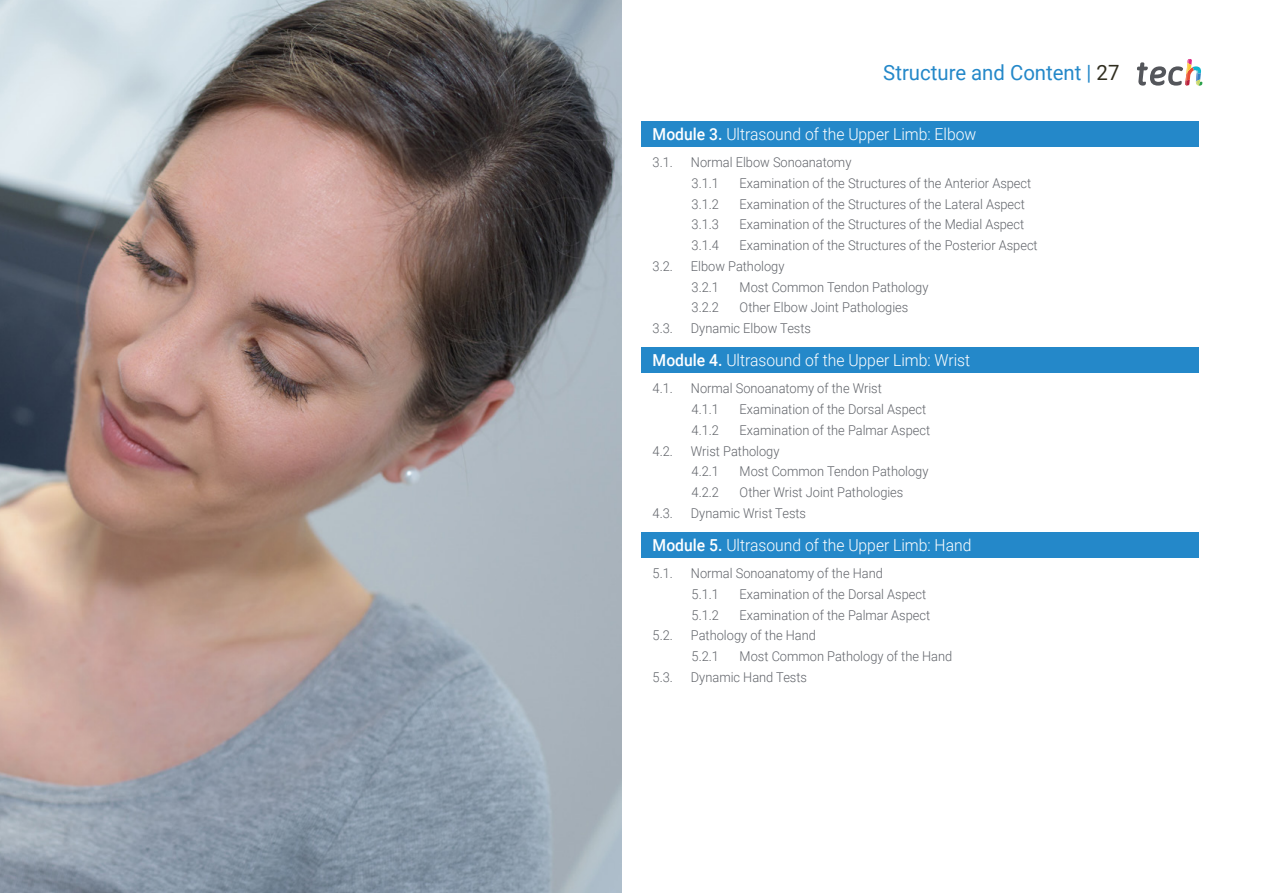
<style>
.page{position:relative;width:1263px;height:893px;background:#fff}
.page>*{position:absolute;margin:0;border:0;box-sizing:border-box;transform-origin:0 0}
.t1{font:21px "Roboto";color:#2488c9}
.t2{font:300 16.5px "Roboto";color:#fff;scale:.95 1}
.t3{font:300 13.5px/20.7px "Roboto";color:#61646a;scale:.95 1}
.s1{color:#312e20}
.s2{font-weight:500}
</style>
<div class="page">
<svg style="left:1137px;top:59px;width:65px;height:27px"></svg>
<div style="left:642px;top:121px;width:557px;height:25px;background:#2488c9"></div>
<div style="left:642px;top:347px;width:557px;height:25px;background:#2488c9"></div>
<div style="left:642px;top:532px;width:557px;height:25px;background:#2488c9"></div>
<img style="left:0;top:0;width:622px;height:893px">
<h1 class="t1" style="left:883px;top:57px;width:238px">Structure and Content | <span class="s1">27</span></h1>
<p class="t2" style="left:653px;top:123px;width:342px"><span class="s2">Module 3.</span> Ultrasound of the Upper Limb: Elbow</p>
<p class="t3" style="left:653px;top:151px;width:23px">3.1.</p>
<p class="t3" style="left:691px;top:151px;width:170px">Normal Elbow Sonoanatomy<br>3.1.1</p>
<p class="t3" style="left:740px;top:172px;width:308px">Examination of the Structures of the Anterior Aspect</p>
<p class="t3" style="left:692px;top:193px;width:30px">3.1.2</p>
<p class="t3" style="left:740px;top:193px;width:302px">Examination of the Structures of the Lateral Aspect</p>
<p class="t3" style="left:692px;top:214px;width:30px">3.1.3</p>
<p class="t3" style="left:740px;top:214px;width:301px">Examination of the Structures of the Medial Aspect</p>
<p class="t3" style="left:692px;top:234px;width:30px">3.1.4</p>
<p class="t3" style="left:740px;top:234px;width:315px">Examination of the Structures of the Posterior Aspect</p>
<p class="t3" style="left:653px;top:255px;width:23px">3.2.</p>
<p class="t3" style="left:691px;top:255px;width:100px">Elbow Pathology<br>3.2.1</p>
<p class="t3" style="left:740px;top:276px;width:200px">Most Common Tendon Pathology</p>
<p class="t3" style="left:692px;top:297px;width:30px">3.2.2</p>
<p class="t3" style="left:740px;top:297px;width:179px">Other Elbow Joint Pathologies</p>
<p class="t3" style="left:653px;top:317px;width:23px">3.3.</p>
<p class="t3" style="left:691px;top:317px;width:128px">Dynamic Elbow Tests</p>
<p class="t2" style="left:653px;top:349px;width:336px"><span class="s2">Module 4.</span> Ultrasound of the Upper Limb: Wrist</p>
<p class="t3" style="left:653px;top:378px;width:23px">4.1.</p>
<p class="t3" style="left:691px;top:378px;width:203px">Normal Sonoanatomy of the Wrist<br>4.1.1</p>
<p class="t3" style="left:740px;top:398px;width:198px">Examination of the Dorsal Aspect</p>
<p class="t3" style="left:692px;top:419px;width:30px">4.1.2</p>
<p class="t3" style="left:740px;top:419px;width:202px">Examination of the Palmar Aspect</p>
<p class="t3" style="left:653px;top:440px;width:23px">4.2.</p>
<p class="t3" style="left:691px;top:440px;width:95px">Wrist Pathology<br>4.2.1</p>
<p class="t3" style="left:740px;top:461px;width:200px">Most Common Tendon Pathology</p>
<p class="t3" style="left:692px;top:481px;width:30px">4.2.2</p>
<p class="t3" style="left:740px;top:481px;width:174px">Other Wrist Joint Pathologies</p>
<p class="t3" style="left:653px;top:502px;width:23px">4.3.</p>
<p class="t3" style="left:691px;top:502px;width:123px">Dynamic Wrist Tests</p>
<p class="t2" style="left:653px;top:534px;width:337px"><span class="s2">Module 5.</span> Ultrasound of the Upper Limb: Hand</p>
<p class="t3" style="left:653px;top:562px;width:23px">5.1.</p>
<p class="t3" style="left:691px;top:562px;width:204px">Normal Sonoanatomy of the Hand<br>5.1.1</p>
<p class="t3" style="left:740px;top:583px;width:198px">Examination of the Dorsal Aspect</p>
<p class="t3" style="left:692px;top:604px;width:30px">5.1.2</p>
<p class="t3" style="left:740px;top:604px;width:202px">Examination of the Palmar Aspect</p>
<p class="t3" style="left:653px;top:625px;width:23px">5.2.</p>
<p class="t3" style="left:691px;top:625px;width:133px">Pathology of the Hand<br>5.2.1</p>
<p class="t3" style="left:740px;top:645px;width:225px">Most Common Pathology of the Hand</p>
<p class="t3" style="left:653px;top:666px;width:23px">5.3.</p>
<p class="t3" style="left:691px;top:666px;width:124px">Dynamic Hand Tests</p>
</div>
